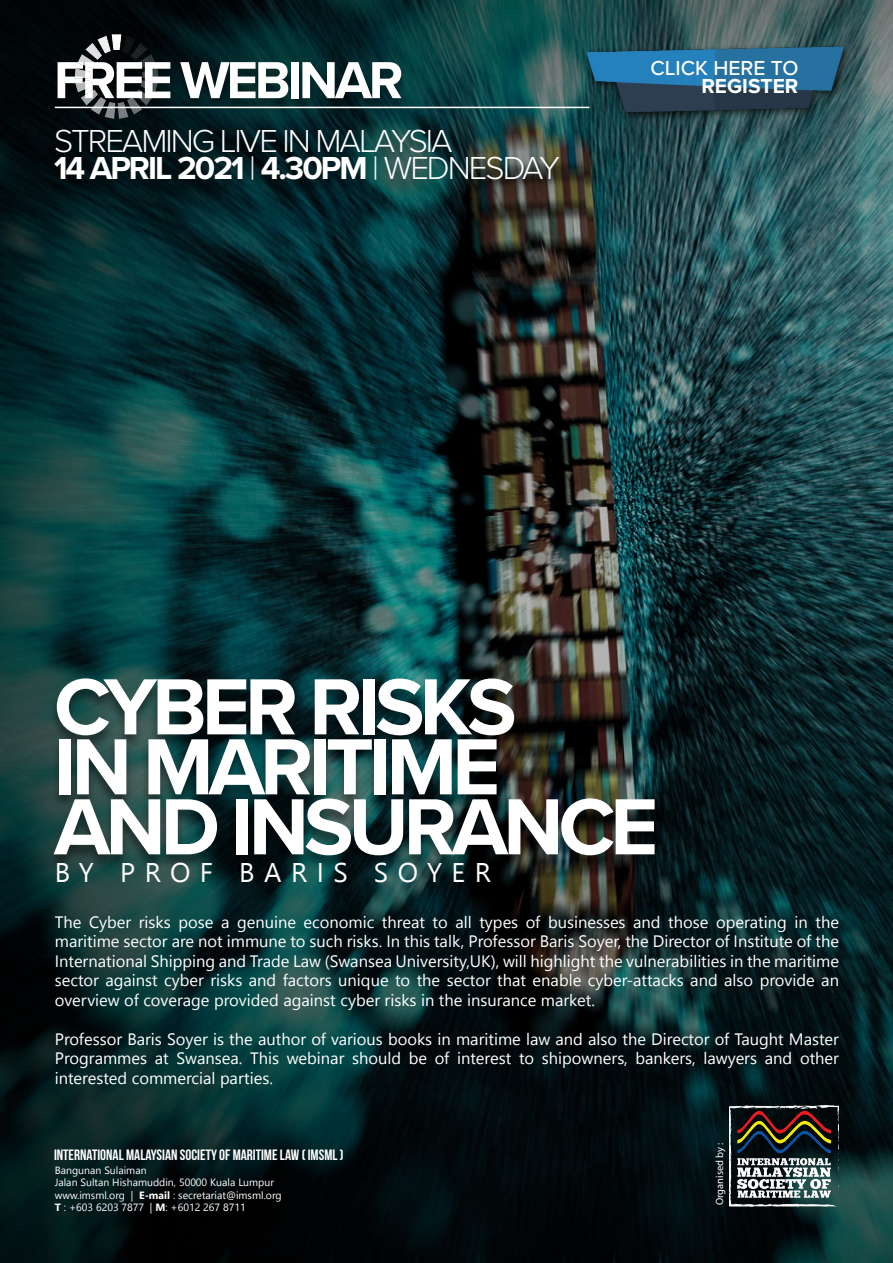
<style>
.page{position:relative;width:893px;height:1263px;background:#fff}
.page>*{position:absolute;margin:0;border:0;box-sizing:border-box;transform-origin:0 0}
.t1{font:700 82.5px/60px "Proxima Nova";letter-spacing:-.06em;color:#fff}
.t2{font:700 54px "Proxima Nova";letter-spacing:-.06em;color:#fff}
.t3{font:300 33px/27px "Proxima Nova";letter-spacing:-.06em;color:#fff}
.t4{font:27px "Nirmala UI";letter-spacing:.35em;color:#fff}
.t5{font:500 21px "Proxima Nova";color:#fff}
.t6{font:700 21px "Proxima Nova";color:#fff}
.t7{font:16.5px/19.5px "Nirmala UI";color:#fff;text-align:justify}
.t8{font:15px "Bebas Neue";color:#fff}
.t9{font:10.5px/12px "Nirmala UI";color:#fff}
.t10{font:10.5px "Myriad Pro";color:#fff}
.s1{font-weight:700}
</style>
<div class="page">
<img style="left:0;top:0;width:893px;height:1263px">
<img style="left:523px;top:0;width:370px;height:158px">
<div style="left:46px;top:678px;width:617px;height:194px;background:#000;opacity:.45"></div>
<div style="left:50px;top:62px;width:359px;height:53px;background:#000;opacity:.45"></div>
<img style="left:54px;top:18px;width:124px;height:112px">
<div style="left:47px;top:130px;width:520px;height:67px;background:#000;opacity:.45"></div>
<hr style="left:55px;top:107px;width:534px;height:1px;background:#fff">
<img style="left:729px;top:1102px;width:110px;height:108px">
<h2 class="t2" style="left:54px;top:40px;width:351px">FREE WEBINAR</h2>
<h3 class="t3" style="left:54px;top:126px;width:507px">STREAMING LIVE IN MALAYSIA<br><span class="s1">14 APRIL 2021</span> | <span class="s1">4.30PM</span> | WEDNESDAY</h3>
<p class="t5" style="left:651px;top:53px;width:149px">CLICK HERE TO</p>
<p class="t6" style="left:701px;top:71px;width:99px">REGISTER</p>
<h1 class="t1" style="left:54px;top:675px;width:606px">CYBER RISKS<br>IN MARITIME<br>AND INSURANCE</h1>
<h3 class="t4" style="left:55px;top:851px;width:438px">BY PROF BARIS SOYER</h3>
<p class="t7" style="left:55px;top:911px;width:786px">The Cyber risks pose a genuine economic threat to all types of businesses and those operating in the maritime sector are not immune to such risks. In this talk, Professor Baris Soyer, the Director of Institute of the International Shipping and Trade Law (Swansea University,UK), will highlight the vulnerabilities in the maritime sector against cyber risks and factors unique to the sector that enable cyber-attacks and also provide an overview of coverage provided against cyber risks in the insurance market.</p>
<p class="t7" style="left:55px;top:1028px;width:786px">Professor Baris Soyer is the author of various books in maritime law and also the Director of Taught Master Programmes at Swansea. This webinar should be of interest to shipowners, bankers, lawyers and other interested commercial parties.</p>
<p class="t8" style="left:54px;top:1147px;width:291px">INTERNATIONAL MALAYSIAN SOCIETY OF MARITIME LAW ( IMSML )</p>
<p class="t9" style="left:55px;top:1164px;width:228px">Bangunan Sulaiman<br>Jalan Sultan Hishamuddin, 50000 Kuala Lumpur www.imsml.org | <span class="s1">E-mail</span> : secretariat@imsml.org <span class="s1">T</span> : +603 6203 7877 | <span class="s1">M</span>: +6012 267 8711</p>
<p class="t10" style="left:713px;top:1205px;width:64px;rotate:-90deg">Organised by :</p>
</div>
